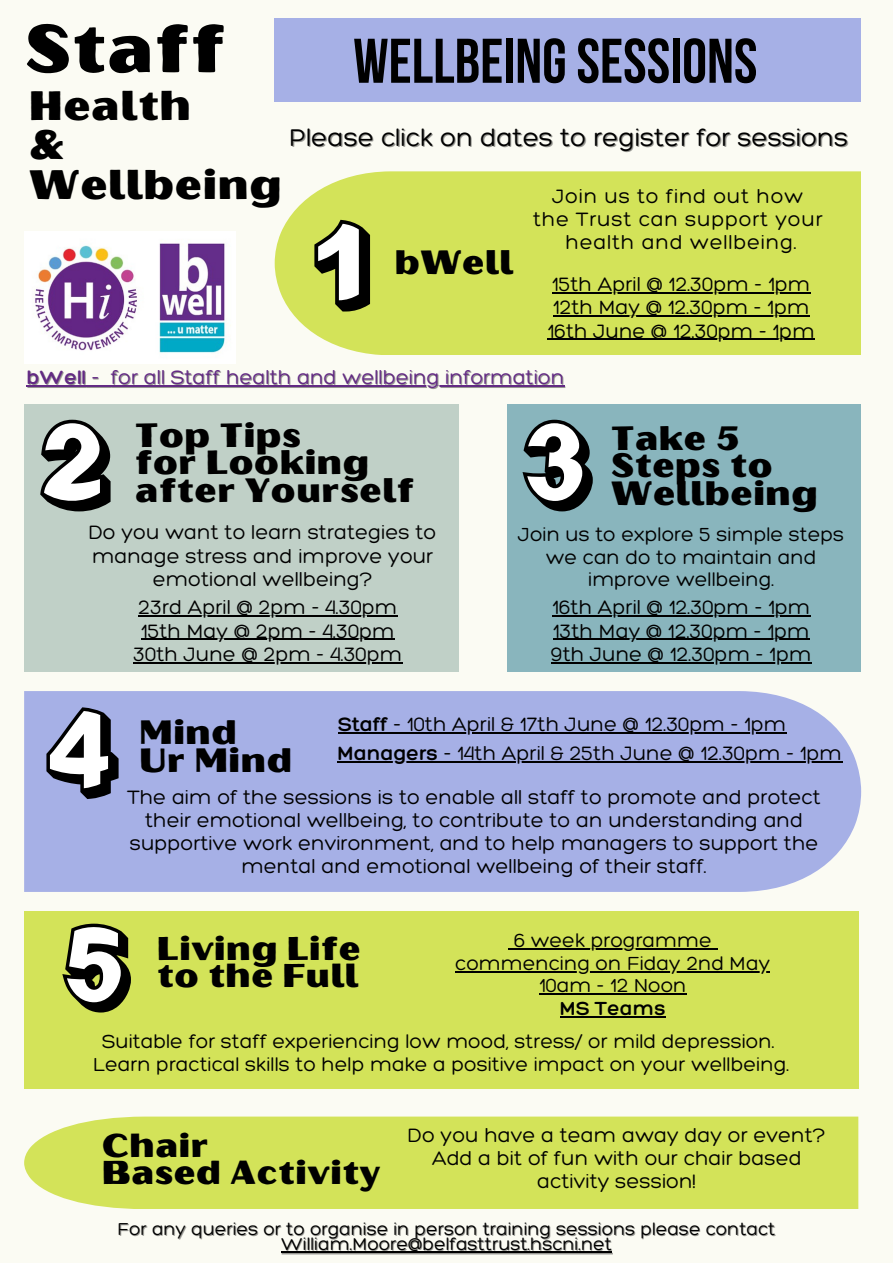
<style>
.page{position:relative;width:893px;height:1263px;background:#fff}
.page>*{position:absolute;margin:0;border:0;box-sizing:border-box;transform-origin:0 0}
.t1{font:67.5px "Oilvare Base";color:#000}
.t2{font:62.93px "Bebas Neue Cyrillic";color:#000}
.t3{font:41.25px/39.4px "Oilvare Base";color:#000}
.t4{font:33.75px/27.5px "Oilvare Base";color:#000}
.t5{font:33.08px/27px "Oilvare Base";color:#000}
.t6{font:300 26.25px "Hero";color:#000}
.t7{font:300 21px/23px "Hero";color:#000;text-align:center}
.t8{font:300 21px/23px "Hero";letter-spacing:.035em;color:#000;text-align:center}
.t9{font:300 21px "Hero";color:#632a84}
.t10{font:300 20.55px/22.5px "Hero";color:#000;text-align:center}
.t11{font:300 18.75px "Hero";color:#000}
.s1{color:rgb(0 0 0/.4)}
.s2{font-style:inherit}
</style>
<div class="page">
<img style="left:0;top:0;width:893px;height:1263px">
<hr style="left:281px;top:1251px;width:331px;height:2px;background:#000">
<hr style="left:27px;top:386px;width:59px;height:1px;background:#632a84">
<svg style="left:86px;top:386px;width:25px;height:1px"></svg>
<hr style="left:111px;top:386px;width:109px;height:1px;background:#632a84">
<hr style="left:220px;top:386px;width:344px;height:1px;background:#632a84">
<div style="left:24px;top:1116px;width:834px;height:93px;background:#d3e359"></div>
<hr style="left:337px;top:761px;width:101px;height:2px;background:#000">
<hr style="left:438px;top:761px;width:404px;height:2px;background:#000">
<h2 class="t1" style="left:24px;top:7px;width:203px">Staff</h2>
<h1 class="t3" style="left:29px;top:86px;width:255px">Health<br>&amp;<br>Wellbeing</h1>
<h1 class="t2" style="left:353px;top:36px;width:406px">WELLBEINGSESSIONS</h1>
<p class="t6" style="left:289px;top:121px;width:560px">Please click on dates to register for sessions</p>
<h4 class="t4" style="left:394px;top:249px;width:121px">bWell</h4>
<p class="t8" style="left:533px;top:184px;width:291px">Join us to find out how the Trust can support your health and wellbeing.</p>
<h3 class="t7" style="left:552px;top:272px;width:260px">15th April @ 12.30pm - 1pm</h3>
<h5 class="t7" style="left:553px;top:296px;width:258px">12th May @ 12.30pm - 1pm</h5>
<h5 class="t7" style="left:547px;top:319px;width:269px">16th June @ 12.30pm - 1pm</h5>
<p class="t9" style="left:28px;top:364px;width:538px"><span class="s1">bWell</span> <span class="s1">-</span> for all Staff health and wellbeing information</p>
<h5 class="t4" style="left:135px;top:421px;width:281px">Top Tips<br>for Looking after Yourself</h5>
<h5 class="t7" style="left:89px;top:521px;width:348px">Do you want to learn strategies to manage stress and improve your emotional wellbeing?</h5>
<p class="t7" style="left:138px;top:596px;width:261px">23rd April @ 2pm - 4.30pm</p>
<h3 class="t7" style="left:141px;top:619px;width:255px">15th May @ 2pm - 4.30pm</h3>
<h5 class="t7" style="left:133px;top:642px;width:270px">30th June @ 2pm - 4.30pm</h5>
<h5 class="t4" style="left:611px;top:424px;width:209px">Take 5<br>Steps to<br>Wellbeing</h5>
<h3 class="t10" style="left:518px;top:523px;width:327px">Join us to explore 5 simple steps we can do to maintain and improve wellbeing.</h3>
<p class="t7" style="left:552px;top:596px;width:260px">16th April @ 12.30pm - 1pm</p>
<h5 class="t7" style="left:553px;top:619px;width:258px">13th May @ 12.30pm - 1pm</h5>
<h3 class="t7" style="left:551px;top:642px;width:262px">9th June @ 12.30pm - 1pm</h3>
<h3 class="t4" style="left:139px;top:719px;width:154px">Mind<br>Ur Mind</h3>
<h5 class="t7" style="left:338px;top:712px;width:449px"><span class="s2">Staff</span> - 10th April &amp; 17th June @ 12.30pm - 1pm</h5>
<p class="t7" style="left:337px;top:741px;width:506px"><span class="s2">Managers</span> - 14th April &amp; 25th June @ 12.30pm - 1pm</p>
<h5 class="t7" style="left:127px;top:785px;width:695px">The aim of the sessions is to enable all staff to promote and protect their emotional wellbeing, to contribute to an understanding and supportive work environment, and to help managers to support the mental and emotional wellbeing of their staff.</h5>
<h5 class="t5" style="left:157px;top:935px;width:205px">Living Life to the Full</h5>
<h3 class="t10" style="left:513px;top:929px;width:200px">6 week programme</h3>
<h5 class="t10" style="left:455px;top:951px;width:316px">commencing on Fiday 2nd May</h5>
<p class="t10" style="left:539px;top:974px;width:149px">10am - 12 Noon<br><span class="s2">MS Teams</span></p>
<h5 class="t10" style="left:93px;top:1030px;width:697px">Suitable for staff experiencing low mood, stress/ or mild depression.<br>Learn practical skills to help make a positive impact on your wellbeing.</h5>
<p class="t5" style="left:102px;top:1131px;width:281px">Chair<br>Based Activity</p>
<p class="t7" style="left:408px;top:1123px;width:418px">Do you have a team away day or event?<br>Add a bit of fun with our chair based activity session!</p>
<p class="t11" style="left:118px;top:1217px;width:659px">For any queries or to organise in person training sessions please contact</p>
<p class="t11" style="left:281px;top:1232px;width:332px">William.Moore@belfasttrust.hscni.net</p>
</div>
